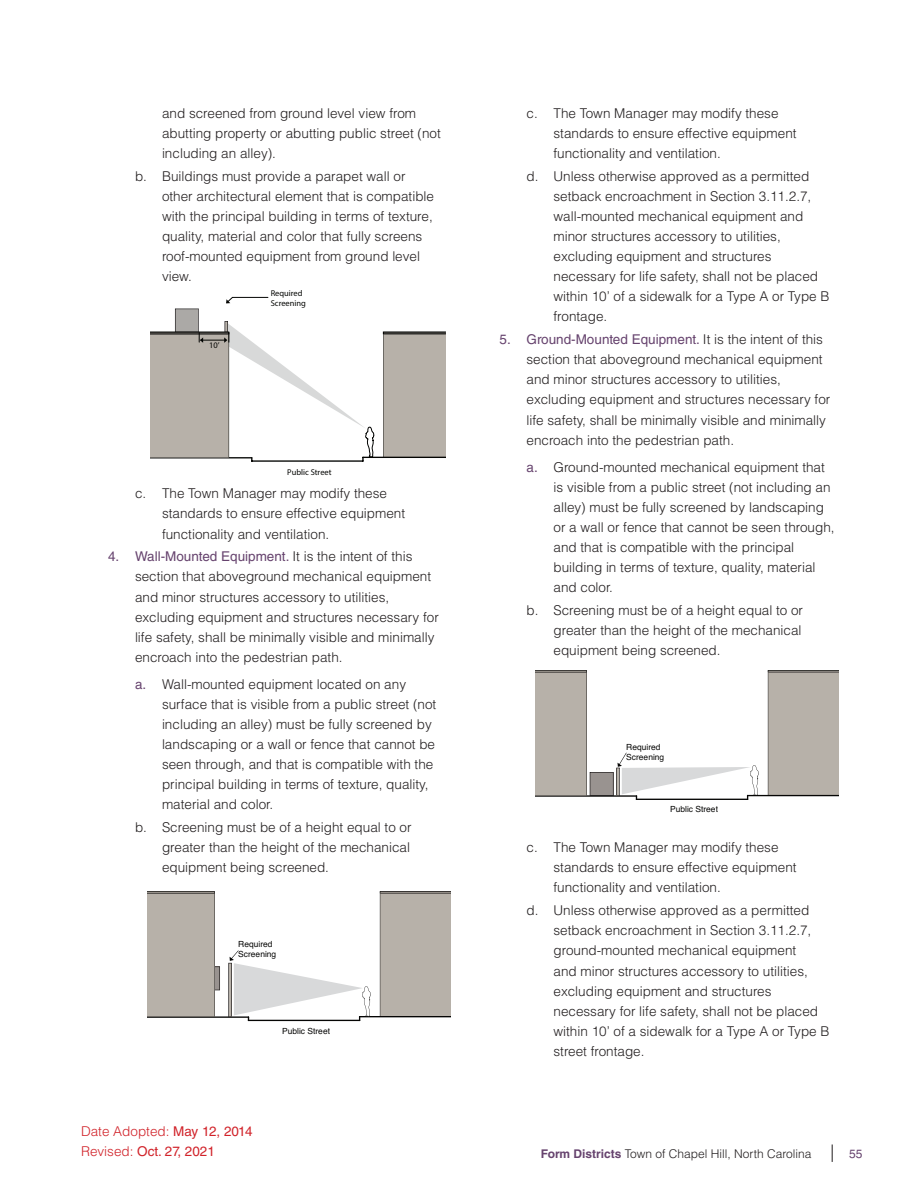
<style>
.page{position:relative;width:918px;height:1188px;background:#fff}
.page>*{position:absolute;margin:0;border:0;box-sizing:border-box;transform-origin:0 0}
.t1{font:300 13.5px/20.1px "Helvetica LT Std";color:#231f20}
.t2{font:13.5px/20.1px "Helvetica LT Std";color:#d1232a}
.t3{font:300 12px "Helvetica LT Std";color:#231f20}
.t4{font:12px "Helvetica LT Std";color:#66436e}
.t5{font:8.4px/10.2px "Helvetica";color:#050504}
.t6{font:8.4px/10.2px "Helvetica";color:#040503}
.s1{font-weight:400;color:#66436e}
.s2{font-weight:300}
.s3{font-weight:700;color:#66436e}
</style>
<div class="page">
<svg style="left:832px;top:1144px;width:1px;height:18px"></svg>
<hr style="left:252px;top:460px;width:111px;height:2px;background:#040503">
<hr style="left:363px;top:457px;width:83px;height:1px;background:#040503">
<div style="left:383px;top:332px;width:63px;height:125px;background:#b7b1a9"></div>
<svg style="left:150px;top:297px;width:224px;height:164px"></svg>
<hr style="left:143px;top:1016px;width:106px;height:2px;background:#050504">
<svg style="left:146px;top:891px;width:74px;height:126px;background:#b7b1aa"></svg>
<div style="left:104px;top:888px;width:42px;height:142px;background:#fff"></div>
<svg style="left:228px;top:891px;width:223px;height:130px"></svg>
<svg style="left:535px;top:670px;width:304px;height:130px"></svg>
<p class="t1" style="left:162px;top:103px;width:280px">and screened from ground level view from abutting property or abutting public street (not including an alley).</p>
<p class="t1" style="left:162px;top:166px;width:274px;text-indent:-27px">b. Buildings must provide a parapet wall or other architectural element that is compatible with the principal building in terms of texture, quality, material and color that fully screens roof-mounted equipment from ground level view.</p>
<p class="t6" style="left:271px;top:288px;width:37px">Required<br>Screening</p>
<p class="t6" style="left:209px;top:340px;width:12px">10’</p>
<p class="t6" style="left:287px;top:467px;width:46px">Public Street</p>
<p class="t1" style="left:162px;top:483px;width:245px;text-indent:-27px">c. The Town Manager may modify these standards to ensure effective equipment functionality and ventilation.</p>
<p class="t1" style="left:135px;top:546px;width:305px;text-indent:-27px"><span class="s1">4. Wall-Mounted Equipment.</span> It is the intent of this section that aboveground mechanical equipment and minor structures accessory to utilities, excluding equipment and structures necessary for life safety, shall be minimally visible and minimally encroach into the pedestrian path.</p>
<p class="t1" style="left:162px;top:674px;width:276px;text-indent:-27px"><span class="s1">a.</span> Wall-mounted equipment located on any surface that is visible from a public street (not including an alley) must be fully screened by landscaping or a wall or fence that cannot be seen through, and that is compatible with the principal building in terms of texture, quality, material and color.</p>
<p class="t1" style="left:162px;top:817px;width:251px;text-align:justify;text-indent:-27px">b. Screening must be of a height equal to or greater than the height of the mechanical equipment being screened.</p>
<p class="t5" style="left:238px;top:939px;width:40px">Required<br>Screening</p>
<p class="t5" style="left:282px;top:1027px;width:49px">Public Street</p>
<p class="t2" style="left:81px;top:1121px;width:173px"><span class="s2">Date Adopted:</span> May 12, 2014<br><span class="s2">Revised:</span> Oct. 27, 2021</p>
<p class="t1" style="left:554px;top:103px;width:245px;text-indent:-27px">c. The Town Manager may modify these standards to ensure effective equipment functionality and ventilation.</p>
<p class="t1" style="left:554px;top:166px;width:278px;text-indent:-27px">d. Unless otherwise approved as a permitted setback encroachment in Section 3.11.2.7, wall-mounted mechanical equipment and minor structures accessory to utilities, excluding equipment and structures necessary for life safety, shall not be placed within 10’ of a sidewalk for a Type A or Type B frontage.</p>
<p class="t1" style="left:526px;top:329px;width:305px;text-indent:-27px"><span class="s1">5. Ground-Mounted Equipment.</span> It is the intent of this section that aboveground mechanical equipment and minor structures accessory to utilities, excluding equipment and structures necessary for life safety, shall be minimally visible and minimally encroach into the pedestrian path.</p>
<p class="t1" style="left:554px;top:457px;width:283px;text-indent:-27px"><span class="s1">a.</span> Ground-mounted mechanical equipment that is visible from a public street (not including an alley) must be fully screened by landscaping or a wall or fence that cannot be seen through, and that is compatible with the principal building in terms of texture, quality, material and color.</p>
<p class="t1" style="left:554px;top:600px;width:251px;text-align:justify;text-indent:-27px">b. Screening must be of a height equal to or greater than the height of the mechanical equipment being screened.</p>
<p class="t5" style="left:626px;top:743px;width:40px">Required<br>Screening</p>
<p class="t5" style="left:670px;top:804px;width:49px">Public Street</p>
<p class="t1" style="left:554px;top:837px;width:245px;text-indent:-27px">c. The Town Manager may modify these standards to ensure effective equipment functionality and ventilation.</p>
<p class="t1" style="left:554px;top:900px;width:278px;text-indent:-27px">d. Unless otherwise approved as a permitted setback encroachment in Section 3.11.2.7, ground-mounted mechanical equipment<br>and minor structures accessory to utilities, excluding equipment and structures necessary for life safety, shall not be placed within 10’ of a sidewalk for a Type A or Type B street frontage.</p>
<p class="t3" style="left:541px;top:1146px;width:272px"><span class="s3">Form Districts</span> Town of Chapel Hill, North Carolina</p>
<p class="t4" style="left:849px;top:1146px;width:15px">55</p>
</div>
